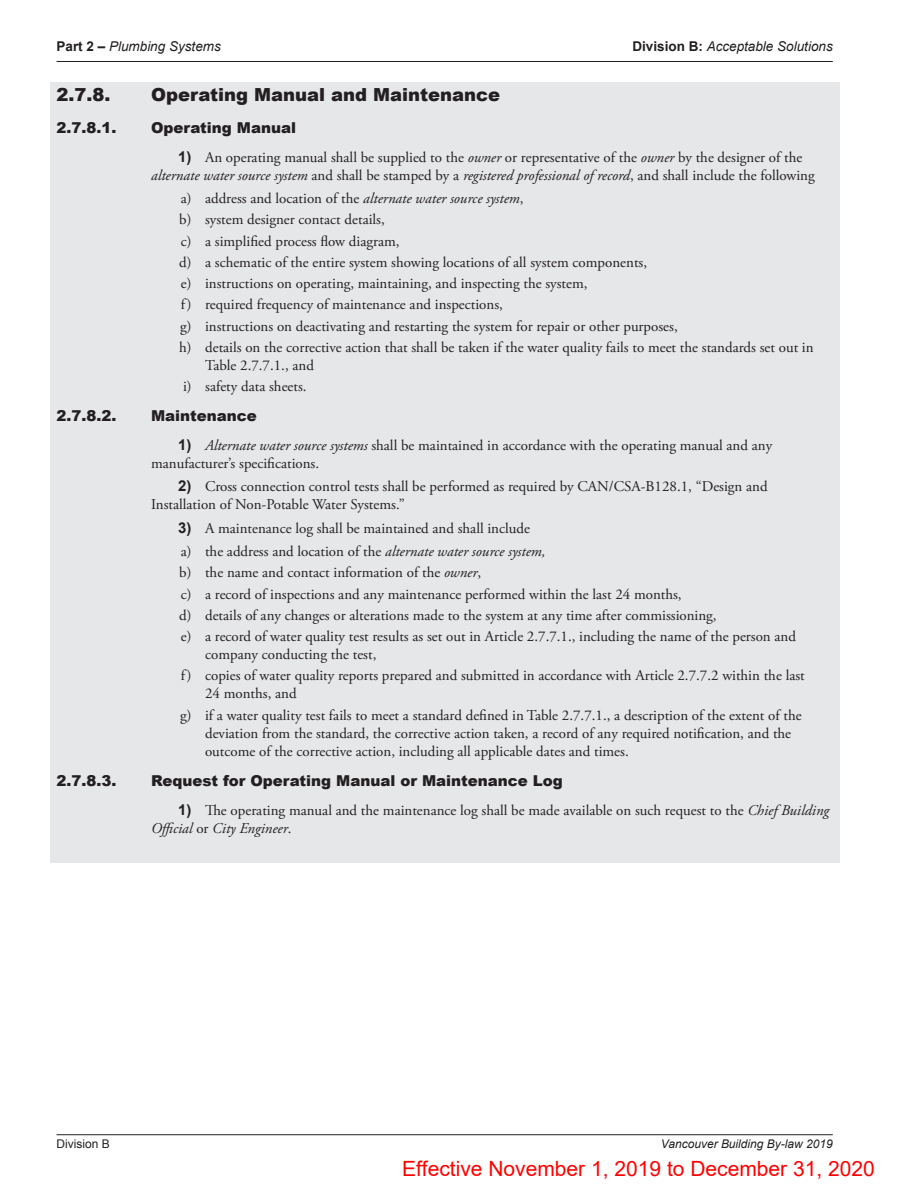
<style>
.page{position:relative;width:918px;height:1188px;background:#fff}
.page>*{position:absolute;margin:0;border:0;box-sizing:border-box;transform-origin:0 0}
.t1{font:21px "Arial";color:#f00}
.t2{font:900 18px "Arial";color:#231f20}
.t3{font:15px/21.3px "Adobe Garamond Pro";color:#231f20}
.t4{font:900 15px "Arial";color:#231f20}
.t5{font:italic 13.5px "Arial";color:#231f20}
.t6{font:italic 12px "Arial";color:#231f20}
.t7{font:12px "Arial";color:#231f20}
.s1{font-weight:700;font-style:normal}
.s2{font-family:"Arial";font-weight:700}
.s3{font-style:italic}
</style>
<div class="page">
<hr style="left:57px;top:61px;width:776px;height:1px;background:#231f20">
<hr style="left:57px;top:1134px;width:776px;height:1px;background:#231f20">
<div style="left:50px;top:82px;width:790px;height:781px;background:#e6e7e9"></div>
<p class="t5" style="left:57px;top:38px;width:166px"><span class="s1">Part 2 –</span> Plumbing Systems</p>
<p class="t5" style="left:632px;top:38px;width:202px"><span class="s1">Division B:</span> Acceptable Solutions</p>
<p class="t2" style="left:57px;top:82px;width:56px">2.7.8.</p>
<p class="t2" style="left:151px;top:82px;width:351px">Operating Manual and Maintenance</p>
<p class="t4" style="left:57px;top:117px;width:62px">2.7.8.1.</p>
<p class="t4" style="left:151px;top:117px;width:147px">Operating Manual</p>
<p class="t3" style="left:151px;top:148px;width:665px;line-height:18px;text-indent:27px"><span class="s2">1)</span> An operating manual shall be supplied to the <span class="s3">owner</span> or representative of the <span class="s3">owner</span> by the designer of the <span class="s3">alternate water source system</span> and shall be stamped by a <span class="s3">registered professional of record</span>, and shall include the following</p>
<p class="t3" style="left:179px;top:188px;width:636px">a) address and location of the <span class="s3">alternate water source system</span>,<br>b) system designer contact details,<br>c) a simplified process flow diagram,<br>d) a schematic of the entire system showing locations of all system components,<br>e) instructions on operating, maintaining, and inspecting the system,<br>f) required frequency of maintenance and inspections,<br>g) instructions on deactivating and restarting the system for repair or other purposes,<br>h) details on the corrective action that shall be taken if the water quality fails to meet the standards set out in</p>
<p class="t3" style="left:183px;top:355px;width:132px;text-indent:22px">Table 2.7.7.1., and i) safety data sheets.</p>
<p class="t4" style="left:57px;top:405px;width:62px">2.7.8.2.</p>
<p class="t4" style="left:151px;top:405px;width:107px">Maintenance</p>
<p class="t3" style="left:151px;top:437px;width:623px;line-height:18px;text-indent:27px"><span class="s2">1)</span> <span class="s3">Alternate water source systems</span> shall be maintained in accordance with the operating manual and any manufacturer’s specifications.</p>
<p class="t3" style="left:151px;top:478px;width:618px;line-height:18px;text-indent:27px"><span class="s2">2)</span> Cross connection control tests shall be performed as required by CAN/CSA-B128.1, “Design and<br>Installation of Non-Potable Water Systems.”</p>
<p class="t3" style="left:178px;top:517px;width:369px;line-height:23.4px"><span class="s2">3)</span> A maintenance log shall be maintained and shall include<br>a) the address and location of the <span class="s3">alternate water source system,</span></p>
<p class="t3" style="left:179px;top:563px;width:618px">b) the name and contact information of the <span class="s3">owner</span>,<br>c) a record of inspections and any maintenance performed within the last 24 months,<br>d) details of any changes or alterations made to the system at any time after commissioning,<br>e) a record of water quality test results as set out in Article 2.7.7.1., including the name of the person and</p>
<p class="t3" style="left:181px;top:644px;width:625px;text-indent:24px">company conducting the test,<br>f) copies of water quality reports prepared and submitted in accordance with Article 2.7.7.2 within the last</p>
<p class="t3" style="left:180px;top:683px;width:623px;text-indent:25px">24 months, and<br>g) if a water quality test fails to meet a standard defined in Table 2.7.7.1., a description of the extent of the</p>
<p class="t3" style="left:205px;top:724px;width:588px;line-height:18px">deviation from the standard, the corrective action taken, a record of any required notification, and the outcome of the corrective action, including all applicable dates and times.</p>
<p class="t4" style="left:57px;top:769px;width:62px">2.7.8.3.</p>
<p class="t4" style="left:151px;top:769px;width:413px">Request for Operating Manual or Maintenance Log</p>
<p class="t3" style="left:151px;top:801px;width:680px;line-height:18px;text-indent:27px"><span class="s2">1)</span> The operating manual and the maintenance log shall be made available on such request to the <span class="s3">Chief Building<br>Official</span> or <span class="s3">City Engineer</span>.</p>
<p class="t7" style="left:57px;top:1136px;width:55px">Division B</p>
<p class="t6" style="left:661px;top:1136px;width:173px">Vancouver Building By-law 2019</p>
<h1 class="t1" style="left:402px;top:1154px;width:474px">Effective November 1, 2019 to December 31, 2020</h1>
</div>
